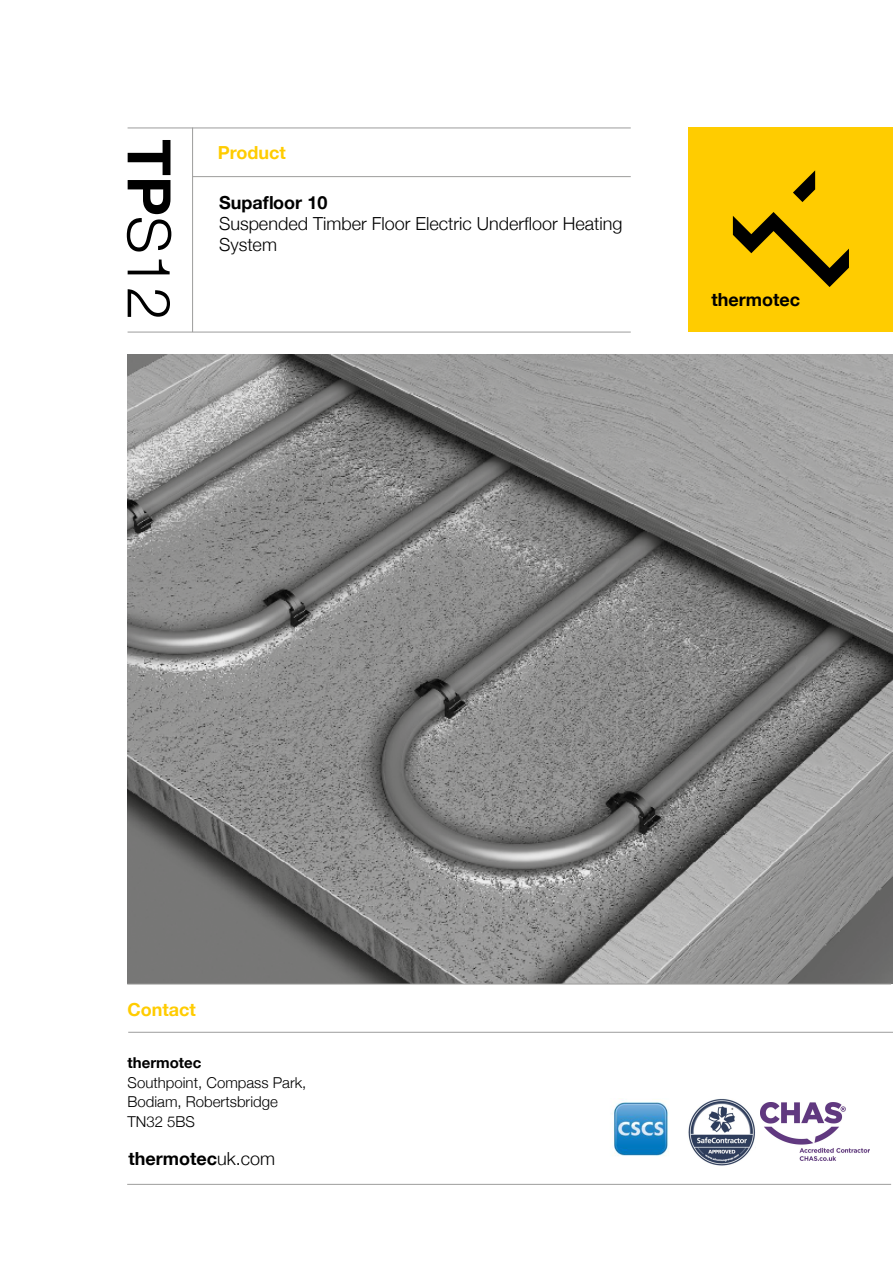
<style>
.page{position:relative;width:893px;height:1263px;background:#fff}
.page>*{position:absolute;margin:0;border:0;box-sizing:border-box;transform-origin:0 0}
.t1{font:300 60px "Helvetica Neue";color:#000}
.t2{font:300 18px/21.6px "Helvetica Neue";color:#000}
.t3{font:700 18px "Helvetica Neue";color:#000}
.t4{font:700 18px "Helvetica Neue";color:#fc0}
.t5{font:300 15px/19.5px "Helvetica Neue";color:#000}
.t6{font:700 15px "Helvetica Neue";color:#000}
.s1{font-weight:700}
.s2{font-weight:300}
</style>
<div class="page">
<img style="left:128px;top:354px;width:765px;height:629px">
<hr style="left:128px;top:332px;width:503px;height:1px;background:#9d9d9c">
<hr style="left:128px;top:128px;width:503px;height:1px;background:#9d9d9c">
<hr style="left:193px;top:176px;width:438px;height:1px;background:#9d9d9c">
<hr style="left:192px;top:128px;width:1px;height:204px;background:#9d9d9c">
<div style="left:689px;top:128px;width:204px;height:204px;background:#fc0"></div>
<svg style="left:733px;top:212px;width:116px;height:75px"></svg>
<svg style="left:793px;top:170px;width:22px;height:32px"></svg>
<hr style="left:128px;top:1032px;width:765px;height:1px;background:#9d9d9c">
<hr style="left:127px;top:1184px;width:764px;height:1px;background:#9d9d9c">
<hr style="left:127px;top:983px;width:764px;height:1px;background:#9d9d9c">
<img style="left:610px;top:1098px;width:59px;height:58px">
<img style="left:688px;top:1099px;width:67px;height:67px">
<img style="left:761px;top:1102px;width:109px;height:58px">
<h1 class="t1" style="left:197px;top:139px;width:183px;rotate:90deg"><span class="s1">TP</span>S12</h1>
<p class="t4" style="left:218px;top:138px;width:70px">Product</p>
<p class="t3" style="left:219px;top:188px;width:110px">Supafloor 10</p>
<p class="t2" style="left:219px;top:211px;width:405px">Suspended Timber Floor Electric Underfloor Heating<br>System</p>
<p class="t3" style="left:711px;top:286px;width:90px">thermotec</p>
<p class="t4" style="left:127px;top:995px;width:70px">Contact</p>
<p class="t6" style="left:128px;top:1051px;width:75px">thermotec</p>
<p class="t5" style="left:128px;top:1071px;width:180px">Southpoint, Compass Park,<br>Bodiam, Robertsbridge<br>TN32 5BS</p>
<p class="t3" style="left:129px;top:1144px;width:148px">thermotec<span class="s2">uk.com</span></p>
</div>
